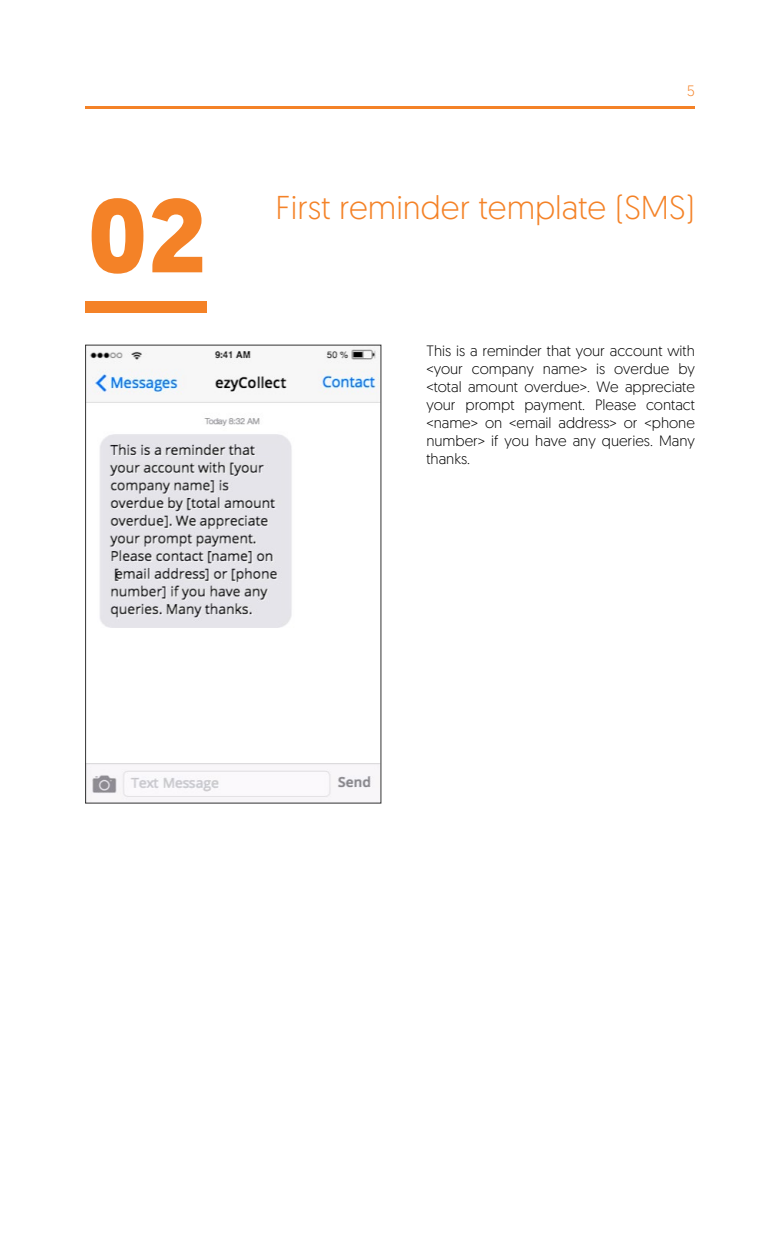
<style>
.page{position:relative;width:780px;height:1248px;background:#fff}
.page>*{position:absolute;margin:0;border:0;box-sizing:border-box;transform-origin:0 0}
.t1{font:700 104px "Geomanist";color:#f48227}
.t2{font:300 33px "Geomanist";color:#f48227}
.t3{font:300 15px/18px "Geomanist";color:#000;text-align:justify}
.t4{font:300 15px "Geomanist";color:#f48227}
</style>
<div class="page">
<hr style="left:85px;top:106px;width:609px;height:3px;background:#f48227">
<div style="left:85px;top:301px;width:121px;height:11px;background:#f48227"></div>
<img style="left:87px;top:346px;width:292px;height:455px">
<div style="left:85px;top:344px;width:296px;height:459px;border:1px solid #333"></div>
<h1 class="t1" style="left:87px;top:166px;width:120px">02</h1>
<p class="t4" style="left:687px;top:81px;width:9px">5</p>
<h2 class="t2" style="left:275px;top:186px;width:421px">First reminder template (SMS)</h2>
<p class="t3" style="left:426px;top:341px;width:270px">This is a reminder that your account with &lt;your company name&gt; is overdue by &lt;total amount overdue&gt;. We appreciate your prompt payment. Please contact &lt;name&gt; on &lt;email address&gt; or &lt;phone number&gt; if you have any queries. Many thanks.</p>
</div>
